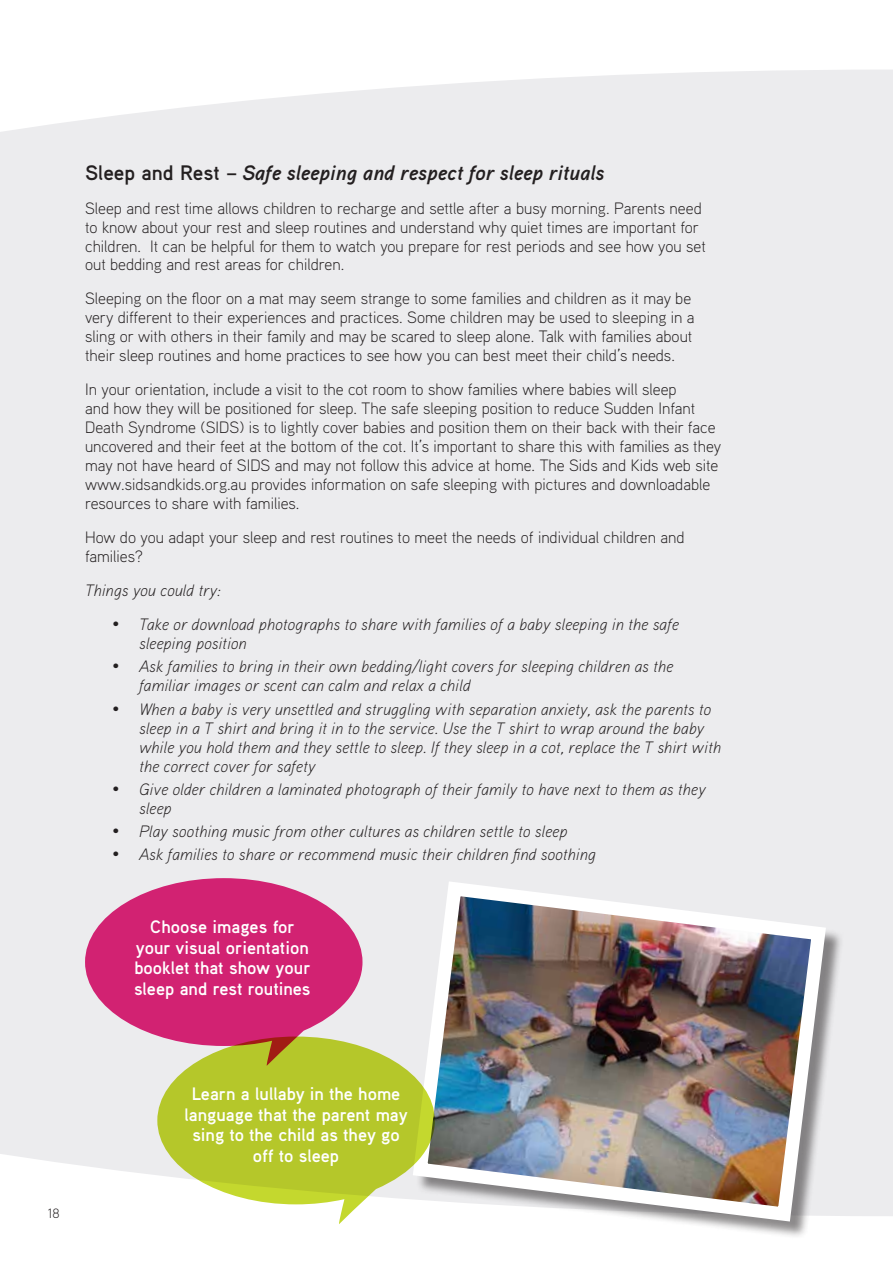
<style>
.page{position:relative;width:893px;height:1263px;background:#fff}
.page>*{position:absolute;margin:0;border:0;box-sizing:border-box;transform-origin:0 0}
.t1{font:italic 700 21px "Aaux Pro";color:#231f20}
.t2{font:700 18px/20.7px "Aaux Pro";color:#fff;text-align:center}
.t3{font:300 16.5px/18.9px "Aaux Pro";color:#231f20}
.t4{font:italic 300 16.5px/19px "Aaux Pro";color:#231f20}
.t5{font:300 13.5px "Aaux Pro";color:#231f20}
.s1{font-style:normal}
</style>
<div class="page">
<div style="left:0;top:70px;width:893px;height:459px;background:#ececee"></div>
<div style="left:0;top:529px;width:893px;height:687px;background:#ececee"></div>
<svg style="left:85px;top:878px;width:277px;height:189px;background:#d74f8d"></svg>
<div style="left:416px;top:884px;width:428px;height:355px;background:#231f20;opacity:.52"></div>
<img style="left:405px;top:874px;width:428px;height:355px">
<svg style="left:157px;top:1036px;width:278px;height:189px;fill:#b5c72a"></svg>
<p class="t1" style="left:85px;top:159px;width:521px"><span class="s1">Sleep and Rest –</span> Safe sleeping and respect for sleep rituals</p>
<p class="t3" style="left:85px;top:198px;width:622px">Sleep and rest time allows children to recharge and settle after a busy morning. Parents need to know about your rest and sleep routines and understand why quiet times are important for children. It can be helpful for them to watch you prepare for rest periods and see how you set out bedding and rest areas for children.</p>
<p class="t3" style="left:85px;top:289px;width:611px">Sleeping on the floor on a mat may seem strange to some families and children as it may be very different to their experiences and practices. Some children may be used to sleeping in a sling or with others in their family and may be scared to sleep alone. Talk with families about their sleep routines and home practices to see how you can best meet their child’s needs.</p>
<p class="t3" style="left:85px;top:380px;width:638px">In your orientation, include a visit to the cot room to show families where babies will sleep<br>and how they will be positioned for sleep. The safe sleeping position to reduce Sudden Infant Death Syndrome (SIDS) is to lightly cover babies and position them on their back with their face uncovered and their feet at the bottom of the cot. It’s important to share this with families as they may not have heard of SIDS and may not follow this advice at home. The Sids and Kids web site www.sidsandkids.org.au provides information on safe sleeping with pictures and downloadable resources to share with families.</p>
<p class="t3" style="left:85px;top:527px;width:601px">How do you adapt your sleep and rest routines to meet the needs of individual children and families?</p>
<p class="t4" style="left:85px;top:580px;width:137px">Things you could try:</p>
<p class="t4" style="left:139px;top:614px;width:541px;text-indent:-27px">• Take or download photographs to share with families of a baby sleeping in the safe sleeping position</p>
<p class="t4" style="left:139px;top:657px;width:536px;text-indent:-27px">• Ask families to bring in their own bedding/light covers for sleeping children as the familiar images or scent can calm and relax a child</p>
<p class="t4" style="left:139px;top:699px;width:584px;text-indent:-27px">• When a baby is very unsettled and struggling with separation anxiety, ask the parents to sleep in a T shirt and bring it in to the service. Use the T shirt to wrap around the baby while you hold them and they settle to sleep. If they sleep in a cot, replace the T shirt with the correct cover for safety</p>
<p class="t4" style="left:139px;top:779px;width:568px;text-indent:-27px">• Give older children a laminated photograph of their family to have next to them as they sleep</p>
<p class="t4" style="left:112px;top:821px;width:457px">• Play soothing music from other cultures as children settle to sleep</p>
<p class="t4" style="left:112px;top:844px;width:485px">• Ask families to share or recommend music their children find soothing</p>
<p class="t2" style="left:134px;top:916px;width:178px">Choose images for your visual orientation booklet that show your sleep and rest routines</p>
<p class="t5" style="left:48px;top:1205px;width:13px">18</p>
<p class="t2" style="left:184px;top:1083px;width:225px">Learn a lullaby in the home language that the parent may sing to the child as they go off to sleep</p>
</div>
